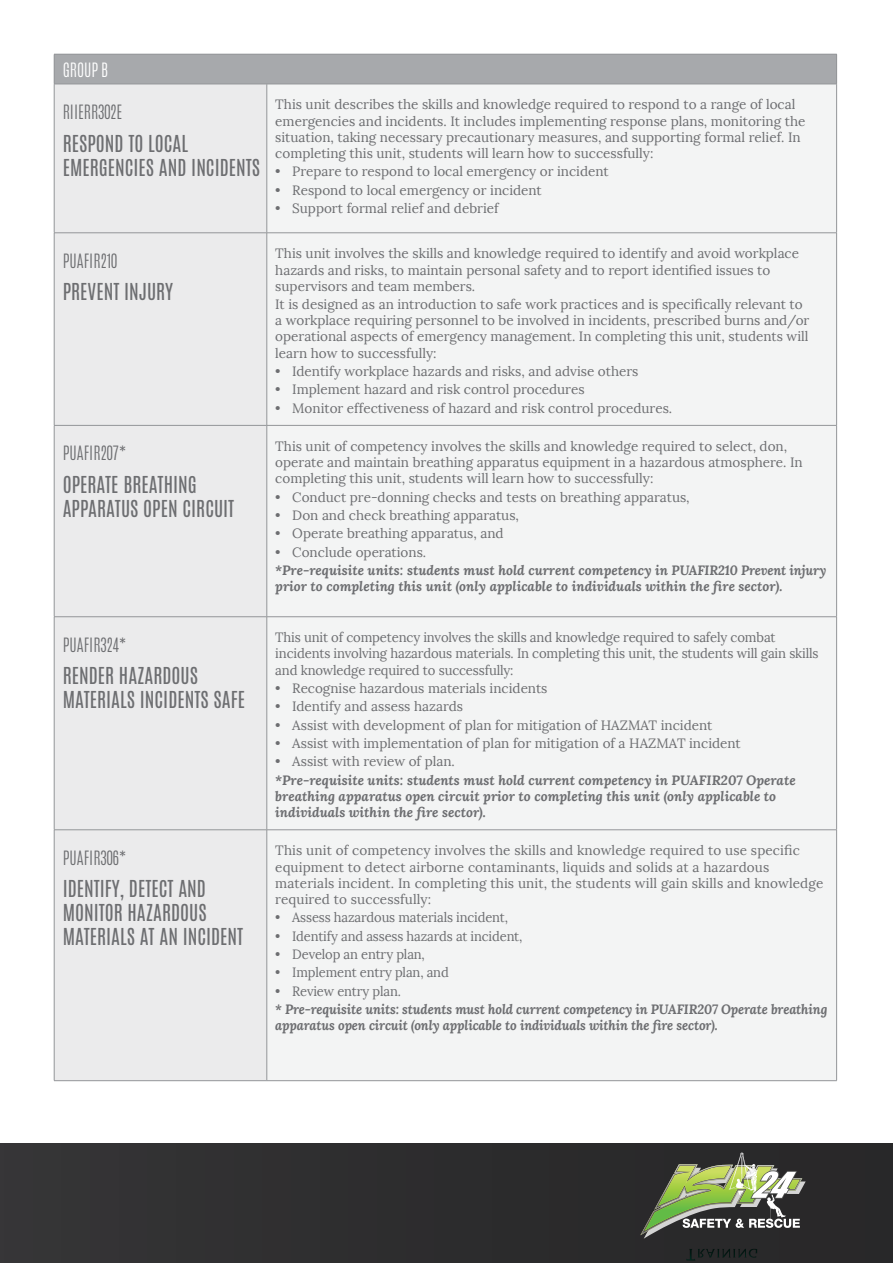
<style>
.page{position:relative;width:893px;height:1263px;background:#fff}
.page>*{position:absolute;margin:0;border:0;box-sizing:border-box;transform-origin:0 0}
.t1{font:19.5px/24px "Antonio";color:#6d6e71}
.t2{font:300 16.5px "Antonio";color:#6d6e71}
.t3{font:300 16.5px "Antonio";color:#fff}
.t4{font:13.5px/16.2px "Lora";color:#6d6e71}
.t5{font:italic 700 13.5px/16.2px "Lora";color:#6d6e71}
.t6{font:italic 700 13.5px/16.2px "Lora";color:#6d6e71;scale:.96 1}
.t7{font:13.5px "Lora";color:#6d6e71;scale:.96 1}
</style>
<div class="page">
<div style="left:0;top:1144px;width:893px;height:119px;background:#303031"></div>
<div style="left:481px;top:1145px;width:412px;height:118px;background:#2a2a2b"></div>
<svg style="left:640px;top:1152px;width:166px;height:87px"></svg>
<div style="left:54px;top:54px;width:783px;height:30px;background:#a7a9ac"></div>
<div style="left:55px;top:85px;width:212px;height:995px;background:#ebebec"></div>
<div style="left:268px;top:85px;width:568px;height:995px;background:#f3f4f4"></div>
<hr style="left:54px;top:84px;width:213px;height:1px;background:#939598">
<hr style="left:267px;top:84px;width:570px;height:1px;background:#939598">
<hr style="left:267px;top:84px;width:1px;height:149px;background:#939598">
<hr style="left:54px;top:233px;width:213px;height:1px;background:#939598">
<hr style="left:267px;top:233px;width:570px;height:1px;background:#939598">
<hr style="left:267px;top:233px;width:1px;height:192px;background:#939598">
<hr style="left:54px;top:425px;width:213px;height:1px;background:#939598">
<hr style="left:267px;top:425px;width:570px;height:1px;background:#939598">
<hr style="left:267px;top:426px;width:1px;height:190px;background:#939598">
<hr style="left:54px;top:616px;width:213px;height:1px;background:#939598">
<hr style="left:267px;top:616px;width:570px;height:1px;background:#939598">
<hr style="left:267px;top:617px;width:1px;height:213px;background:#939598">
<hr style="left:54px;top:829px;width:213px;height:1px;background:#939598">
<hr style="left:267px;top:829px;width:570px;height:1px;background:#939598">
<hr style="left:267px;top:830px;width:1px;height:250px;background:#939598">
<hr style="left:54px;top:1080px;width:213px;height:1px;background:#939598">
<hr style="left:267px;top:1080px;width:570px;height:1px;background:#939598">
<hr style="left:54px;top:54px;width:213px;height:1px;background:#939598">
<hr style="left:54px;top:54px;width:1px;height:30px;background:#939598">
<hr style="left:267px;top:54px;width:570px;height:1px;background:#939598">
<hr style="left:836px;top:54px;width:1px;height:30px;background:#939598">
<hr style="left:54px;top:617px;width:1px;height:213px;background:#939598">
<hr style="left:836px;top:617px;width:1px;height:213px;background:#939598">
<hr style="left:54px;top:84px;width:1px;height:149px;background:#939598">
<hr style="left:54px;top:233px;width:1px;height:192px;background:#939598">
<hr style="left:54px;top:426px;width:1px;height:190px;background:#939598">
<hr style="left:54px;top:830px;width:1px;height:250px;background:#939598">
<hr style="left:836px;top:84px;width:1px;height:149px;background:#939598">
<hr style="left:836px;top:233px;width:1px;height:192px;background:#939598">
<hr style="left:836px;top:426px;width:1px;height:190px;background:#939598">
<hr style="left:836px;top:830px;width:1px;height:250px;background:#939598">
<p class="t3" style="left:63px;top:58px;width:47px">GROUP B</p>
<p class="t2" style="left:63px;top:100px;width:61px">RIIERR302E</p>
<h1 class="t1" style="left:63px;top:131px;width:199px">RESPOND TO LOCAL<br>EMERGENCIES AND INCIDENTS</h1>
<p class="t4" style="left:275px;top:97px;width:532px">This unit describes the skills and knowledge required to respond to a range of local emergencies and incidents. It includes implementing response plans, monitoring the situation, taking necessary precautionary measures, and supporting formal relief. In completing this unit, students will learn how to successfully:</p>
<p class="t4" style="left:275px;top:164px;width:335px">• Prepare to respond to local emergency or incident</p>
<p class="t4" style="left:275px;top:182px;width:268px">• Respond to local emergency or incident</p>
<p class="t4" style="left:275px;top:200px;width:225px">• Support formal relief and debrief</p>
<p class="t2" style="left:63px;top:249px;width:56px">PUAFIR210</p>
<h1 class="t1" style="left:63px;top:280px;width:112px">PREVENT INJURY</h1>
<p class="t4" style="left:275px;top:245px;width:525px">This unit involves the skills and knowledge required to identify and avoid workplace hazards and risks, to maintain personal safety and to report identified issues to supervisors and team members.</p>
<p class="t4" style="left:275px;top:296px;width:536px">It is designed as an introduction to safe work practices and is specifically relevant to a workplace requiring personnel to be involved in incidents, prescribed burns and/or operational aspects of emergency management. In completing this unit, students will learn how to successfully:</p>
<p class="t4" style="left:275px;top:363px;width:365px">• Identify workplace hazards and risks, and advise others</p>
<p class="t4" style="left:275px;top:381px;width:311px">• Implement hazard and risk control procedures</p>
<p class="t4" style="left:275px;top:400px;width:398px">• Monitor effectiveness of hazard and risk control procedures.</p>
<p class="t2" style="left:63px;top:442px;width:65px">PUAFIR207*</p>
<h1 class="t1" style="left:63px;top:473px;width:173px">OPERATE BREATHING<br>APPARATUS OPEN CIRCUIT</h1>
<p class="t4" style="left:275px;top:438px;width:529px">This unit of competency involves the skills and knowledge required to select, don, operate and maintain breathing apparatus equipment in a hazardous atmosphere. In completing this unit, students will learn how to successfully:</p>
<p class="t4" style="left:275px;top:489px;width:416px">• Conduct pre-donning checks and tests on breathing apparatus,</p>
<p class="t4" style="left:275px;top:507px;width:245px">• Don and check breathing apparatus,</p>
<p class="t4" style="left:275px;top:525px;width:230px">• Operate breathing apparatus, and</p>
<p class="t4" style="left:275px;top:544px;width:152px">• Conclude operations.</p>
<p class="t5" style="left:275px;top:562px;width:553px">*Pre-requisite units: students must hold current competency in PUAFIR210 Prevent injury prior to completing this unit (only applicable to individuals within the fire sector).</p>
<p class="t2" style="left:63px;top:633px;width:65px">PUAFIR324*</p>
<h1 class="t1" style="left:63px;top:664px;width:184px">RENDER HAZARDOUS<br>MATERIALS INCIDENTS SAFE</h1>
<p class="t4" style="left:275px;top:629px;width:545px">This unit of competency involves the skills and knowledge required to safely combat incidents involving hazardous materials. In completing this unit, the students will gain skills and knowledge required to successfully:</p>
<p class="t4" style="left:275px;top:680px;width:274px">• Recognise hazardous materials incidents</p>
<p class="t4" style="left:275px;top:698px;width:189px">• Identify and assess hazards</p>
<p class="t4" style="left:275px;top:717px;width:439px">• Assist with development of plan for mitigation of HAZMAT incident</p>
<p class="t4" style="left:275px;top:735px;width:467px">• Assist with implementation of plan for mitigation of a HAZMAT incident</p>
<p class="t4" style="left:275px;top:753px;width:181px">• Assist with review of plan.</p>
<p class="t5" style="left:275px;top:771px;width:522px">*Pre-requisite units: students must hold current competency in PUAFIR207 Operate breathing apparatus open circuit prior to completing this unit (only applicable to individuals within the fire sector).</p>
<p class="t2" style="left:63px;top:846px;width:65px">PUAFIR306*</p>
<h1 class="t1" style="left:63px;top:877px;width:182px">IDENTIFY, DETECT AND<br>MONITOR HAZARDOUS<br>MATERIALS AT AN INCIDENT</h1>
<p class="t4" style="left:275px;top:842px;width:549px">This unit of competency involves the skills and knowledge required to use specific equipment to detect airborne contaminants, liquids and solids at a hazardous materials incident. In completing this unit, the students will gain skills and knowledge required to successfully:</p>
<p class="t7" style="left:275px;top:909px;width:244px">• Assess hazardous materials incident,</p>
<p class="t7" style="left:275px;top:927px;width:259px">• Identify and assess hazards at incident,</p>
<p class="t7" style="left:275px;top:946px;width:157px">• Develop an entry plan,</p>
<p class="t7" style="left:275px;top:964px;width:182px">• Implement entry plan, and</p>
<p class="t7" style="left:275px;top:982px;width:132px">• Review entry plan.</p>
<p class="t6" style="left:275px;top:1001px;width:577px">* Pre-requisite units: students must hold current competency in PUAFIR207 Operate breathing apparatus open circuit (only applicable to individuals within the fire sector).</p>
</div>
